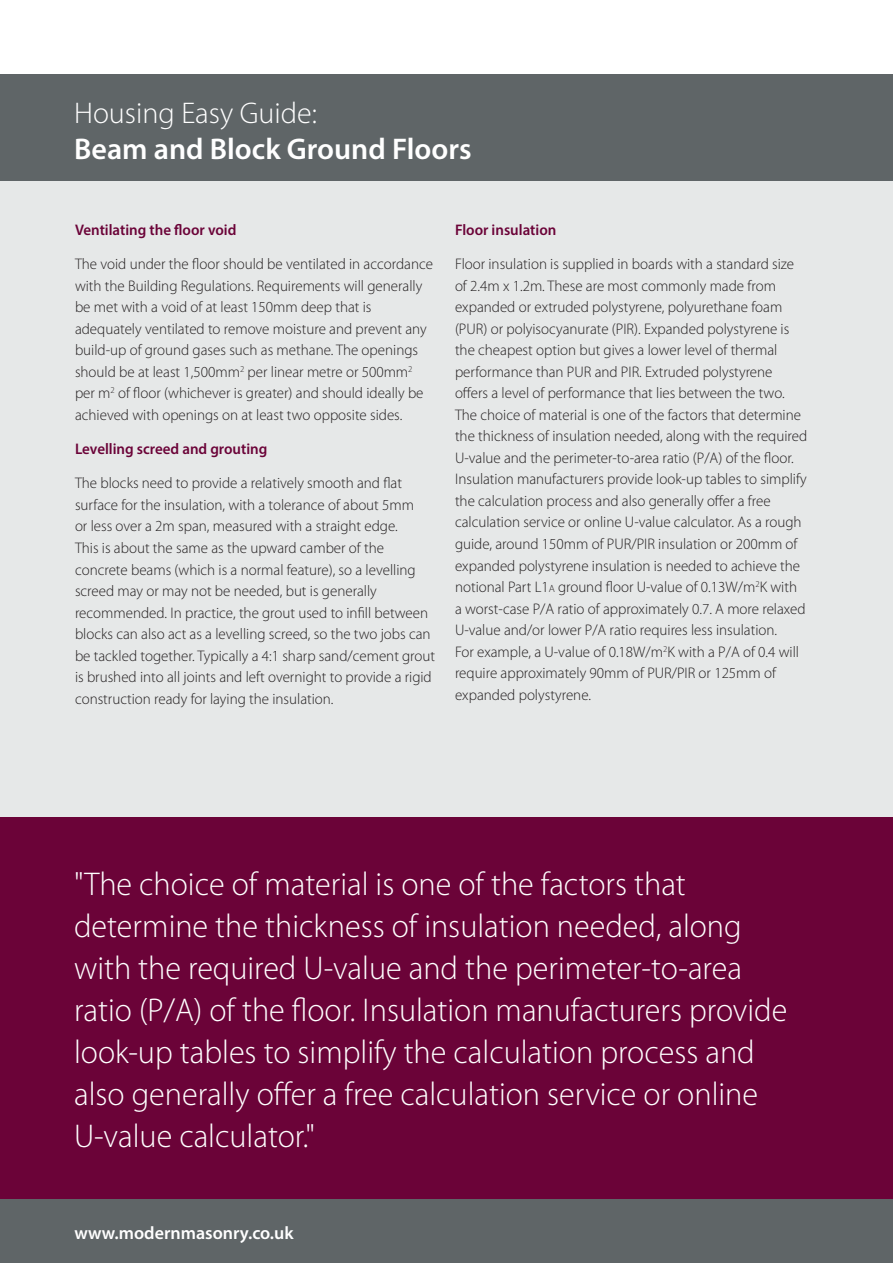
<style>
.page{position:relative;width:893px;height:1263px;background:#fff}
.page>*{position:absolute;margin:0;border:0;box-sizing:border-box;transform-origin:0 0}
.t1{font:300 33px/42px "Myriad Pro";color:#fff}
.t2{font:600 30px "Myriad Pro";color:#fff}
.t3{font:300 30px "Myriad Pro";color:#fff}
.t4{font:600 18px "Myriad Pro";color:#fff}
.t5{font:300 15.45px/21.6px "Myriad Pro";color:#231f20}
.t6{font:600 15.45px "Myriad Pro";color:#6b0338}
.s1{font-size:10.5px}
</style>
<div class="page">
<div style="left:0;top:1199px;width:893px;height:64px;background:#5f6567"></div>
<div style="left:0;top:74px;width:893px;height:107px;background:#5f6567"></div>
<div style="left:0;top:181px;width:893px;height:636px;background:#e6e8e8"></div>
<div style="left:0;top:817px;width:893px;height:382px;background:#6b0338"></div>
<h2 class="t3" style="left:74px;top:96px;width:244px">Housing Easy Guide:</h2>
<h2 class="t2" style="left:74px;top:130px;width:399px">Beam and Block Ground Floors</h2>
<p class="t6" style="left:75px;top:220px;width:163px">Ventilating the floor void</p>
<p class="t5" style="left:75px;top:253px;width:359px">The void under the floor should be ventilated in accordance with the Building Regulations. Requirements will generally be met with a void of at least 150mm deep that is adequately ventilated to remove moisture and prevent any build-up of ground gases such as methane. The openings should be at least 1,500mm<sup>2</sup> per linear metre or 500mm<sup>2 </sup>per m<sup>2</sup> of floor (whichever is greater) and should ideally be achieved with openings on at least two opposite sides.</p>
<p class="t6" style="left:75px;top:439px;width:194px">Levelling screed and grouting</p>
<p class="t5" style="left:75px;top:473px;width:362px">The blocks need to provide a relatively smooth and flat surface for the insulation, with a tolerance of about 5mm<br>or less over a 2m span, measured with a straight edge.<br>This is about the same as the upward camber of the concrete beams (which is a normal feature), so a levelling screed may or may not be needed, but is generally recommended. In practice, the grout used to infill between blocks can also act as a levelling screed, so the two jobs can be tackled together. Typically a 4:1 sharp sand/cement grout is brushed into all joints and left overnight to provide a rigid construction ready for laying the insulation.</p>
<p class="t6" style="left:455px;top:220px;width:103px">Floor insulation</p>
<p class="t5" style="left:455px;top:253px;width:354px">Floor insulation is supplied in boards with a standard size of 2.4m x 1.2m. These are most commonly made from expanded or extruded polystyrene, polyurethane foam (PUR) or polyisocyanurate (PIR). Expanded polystyrene is the cheapest option but gives a lower level of thermal performance than PUR and PIR. Extruded polystyrene offers a level of performance that lies between the two.<br>The choice of material is one of the factors that determine the thickness of insulation needed, along with the required U-value and the perimeter-to-area ratio (P/A) of the floor.<br>Insulation manufacturers provide look-up tables to simplify the calculation process and also generally offer a free calculation service or online U-value calculator. As a rough guide, around 150mm of PUR/PIR insulation or 200mm of expanded polystyrene insulation is needed to achieve the notional Part L1<span class="s1">A</span> ground floor U-value of 0.13W/m<sup>2</sup>K with a worst-case P/A ratio of approximately 0.7. A more relaxed U-value and/or lower P/A ratio requires less insulation.<br>For example, a U-value of 0.18W/m<sup>2</sup>K with a P/A of 0.4 will require approximately 90mm of PUR/PIR or 125mm of expanded polystyrene.</p>
<p class="t1" style="left:74px;top:863px;width:715px">"The choice of material is one of the factors that determine the thickness of insulation needed, along with the required U-value and the perimeter-to-area ratio (P/A) of the floor. Insulation manufacturers provide look-up tables to simplify the calculation process and also generally offer a free calculation service or online U-value calculator."</p>
<p class="t4" style="left:74px;top:1221px;width:221px">www.modernmasonry.co.uk</p>
</div>
